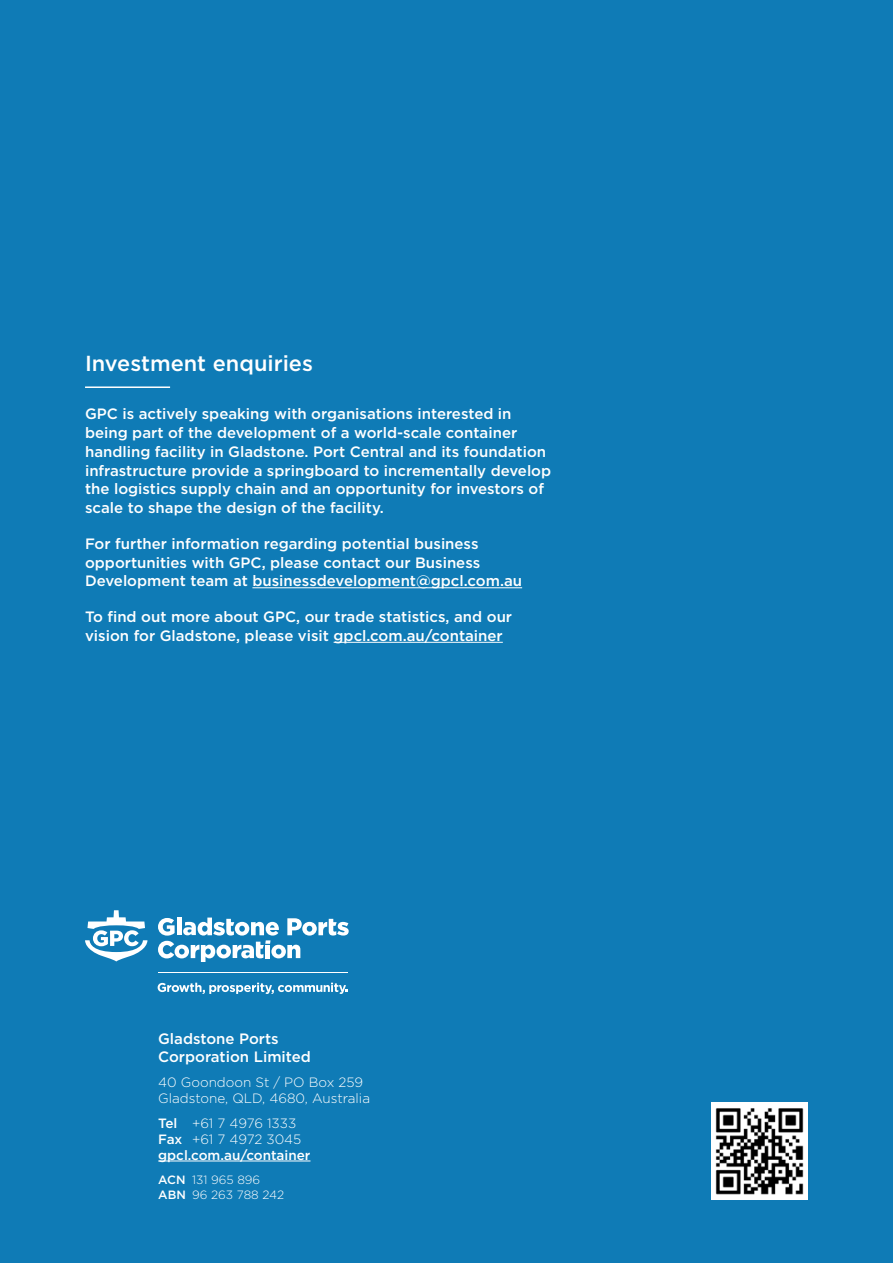
<style>
.page{position:relative;width:893px;height:1263px;background:#0f7bb6}
.page>*{position:absolute;margin:0;border:0;box-sizing:border-box;transform-origin:0 0}
.t1{font:500 21.75px "Gotham";color:#fff}
.t2{font:500 15px/18.8px "Gotham";color:#fff}
.t3{font:500 13.5px/15.8px "Gotham";color:#fff}
.t4{font:300 13.5px/15.8px "Gotham";color:#fff}
.t5{font:300 12px/15px "Gotham";color:#fff}
.s1{font-weight:300}
.s2{font-weight:500}
</style>
<div class="page">
<hr style="left:158px;top:1161px;width:152px;height:1px;background:#fff">
<hr style="left:252px;top:587px;width:270px;height:1px;background:#fff">
<hr style="left:334px;top:642px;width:169px;height:1px;background:#fff">
<svg style="left:158px;top:983px;width:190px;height:11px"></svg>
<svg style="left:85px;top:910px;width:62px;height:51px"></svg>
<svg style="left:158px;top:917px;width:191px;height:45px"></svg>
<hr style="left:158px;top:972px;width:190px;height:1px;background:#fff">
<hr style="left:85px;top:386px;width:85px;height:2px;background:#fff">
<img style="left:711px;top:1103px;width:97px;height:96px">
<h1 class="t1" style="left:85px;top:349px;width:229px">Investment enquiries</h1>
<p class="t2" style="left:85px;top:404px;width:468px">GPC is actively speaking with organisations interested in being part of the development of a world-scale container handling facility in Gladstone. Port Central and its foundation infrastructure provide a springboard to incrementally develop the logistics supply chain and an opportunity for investors of scale to shape the design of the facility.</p>
<p class="t2" style="left:85px;top:534px;width:439px">For further information regarding potential business opportunities with GPC, please contact our Business<br>Development team at businessdevelopment@gpcl.com.au</p>
<p class="t2" style="left:85px;top:607px;width:429px">To find out more about GPC, our trade statistics, and our vision for Gladstone, please visit gpcl.com.au/container</p>
<p class="t2" style="left:158px;top:1030px;width:154px;line-height:17.2px">Gladstone Ports<br>Corporation Limited</p>
<p class="t4" style="left:158px;top:1074px;width:213px">40 Goondoon St / PO Box 259<br>Gladstone, QLD, 4680, Australia</p>
<p class="t3" style="left:158px;top:1115px;width:154px">Tel <span class="s1">+61 7 4976 1333<br></span>Fax <span class="s1">+61 7 4972 3045 </span>gpcl.com.au/container</p>
<p class="t5" style="left:158px;top:1172px;width:128px"><span class="s2">ACN</span> 131 965 896<br><span class="s2">ABN</span> 96 263 788 242</p>
</div>
